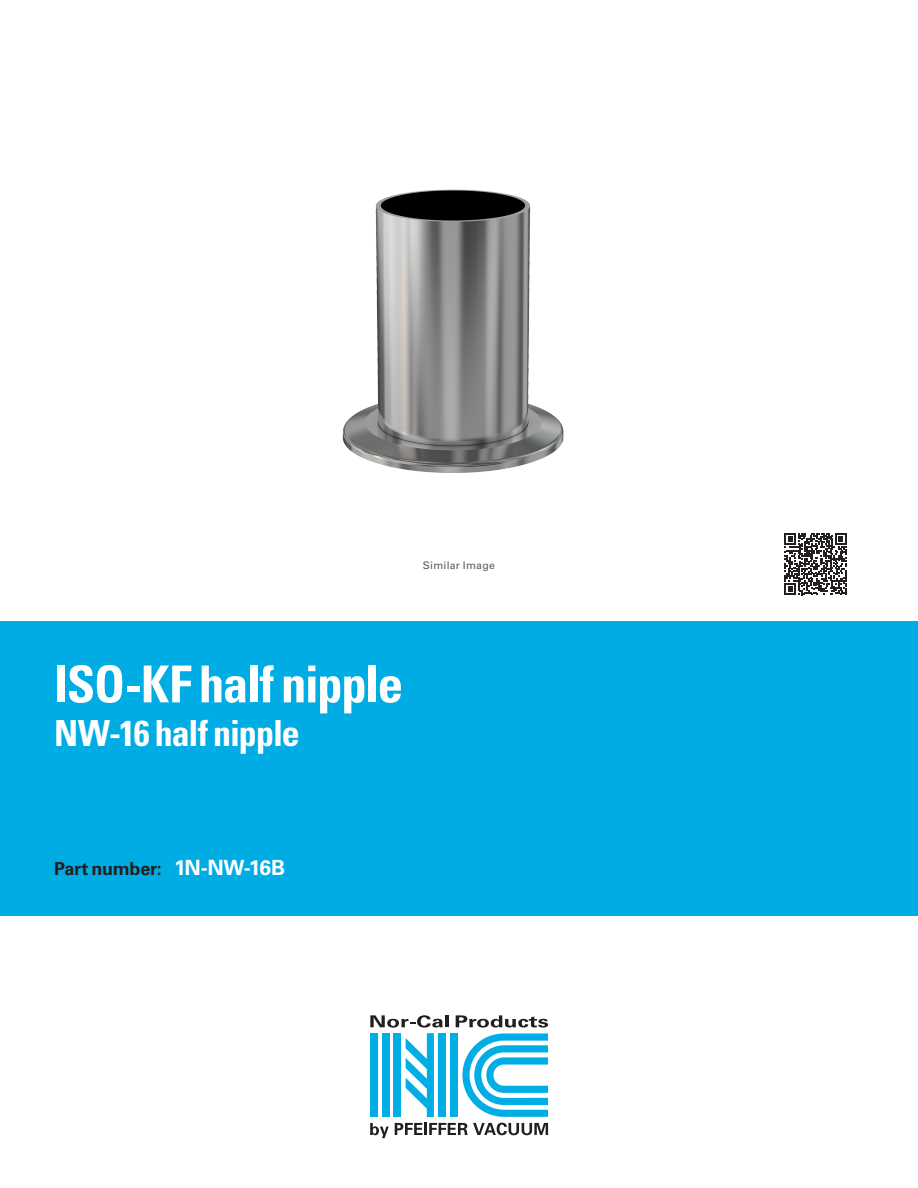
<style>
.page{position:relative;width:918px;height:1188px;background:#fff}
.page>*{position:absolute;margin:0;border:0;box-sizing:border-box;transform-origin:0 0}
.Cover_Page_-__Produc{font:700 condensed 51px "Univers LT Std";letter-spacing:-.03em;color:#fff}
.Cover_Page_-__Produc-2{font:700 condensed 36px "Univers LT Std";letter-spacing:-.03em;color:#fff}
.Column_C_-_Part_numb{font:700 21px "Univers LT Std";letter-spacing:-.035em;color:#fff}
.Part_number_-_Black{font:700 18px "Univers LT Std";letter-spacing:-.015em;color:#231f20}
.fine_Grey_print_7_pt{font:10.5px "Univers LT Std";letter-spacing:.025em;color:#58595b}
</style>
<div class="page">
<div style="left:0;top:621px;width:918px;height:295px;background:#00ace4"></div>
<div style="left:439px;top:1033px;width:7px;height:84px;background:#00ade5"></div>
<div style="left:450px;top:1033px;width:8px;height:84px;background:#00ade5"></div>
<svg style="left:370px;top:1123px;width:19px;height:15px"></svg>
<svg style="left:395px;top:1123px;width:153px;height:12px"></svg>
<svg style="left:370px;top:1015px;width:73px;height:102px"></svg>
<hr style="left:445px;top:1015px;width:4px;height:12px;background:#231f20">
<svg style="left:456px;top:1015px;width:92px;height:102px"></svg>
<img style="left:342px;top:189px;width:222px;height:284px">
<svg style="left:784px;top:533px;width:63px;height:62px"></svg>
<p class="fine_Grey_print_7_pt" style="left:423px;top:559px;width:74px">Similar Image</p>
<p class="Cover_Page_-__Produc" style="left:54px;top:653px;width:351px">ISO-KF half nipple</p>
<p class="Cover_Page_-__Produc-2" style="left:54px;top:711px;width:247px">NW-16 half nipple</p>
<p class="Part_number_-_Black" style="left:54px;top:858px;width:109px">Part number:</p>
<p class="Column_C_-_Part_numb" style="left:174px;top:855px;width:113px">1N-NW-16B</p>
</div>
